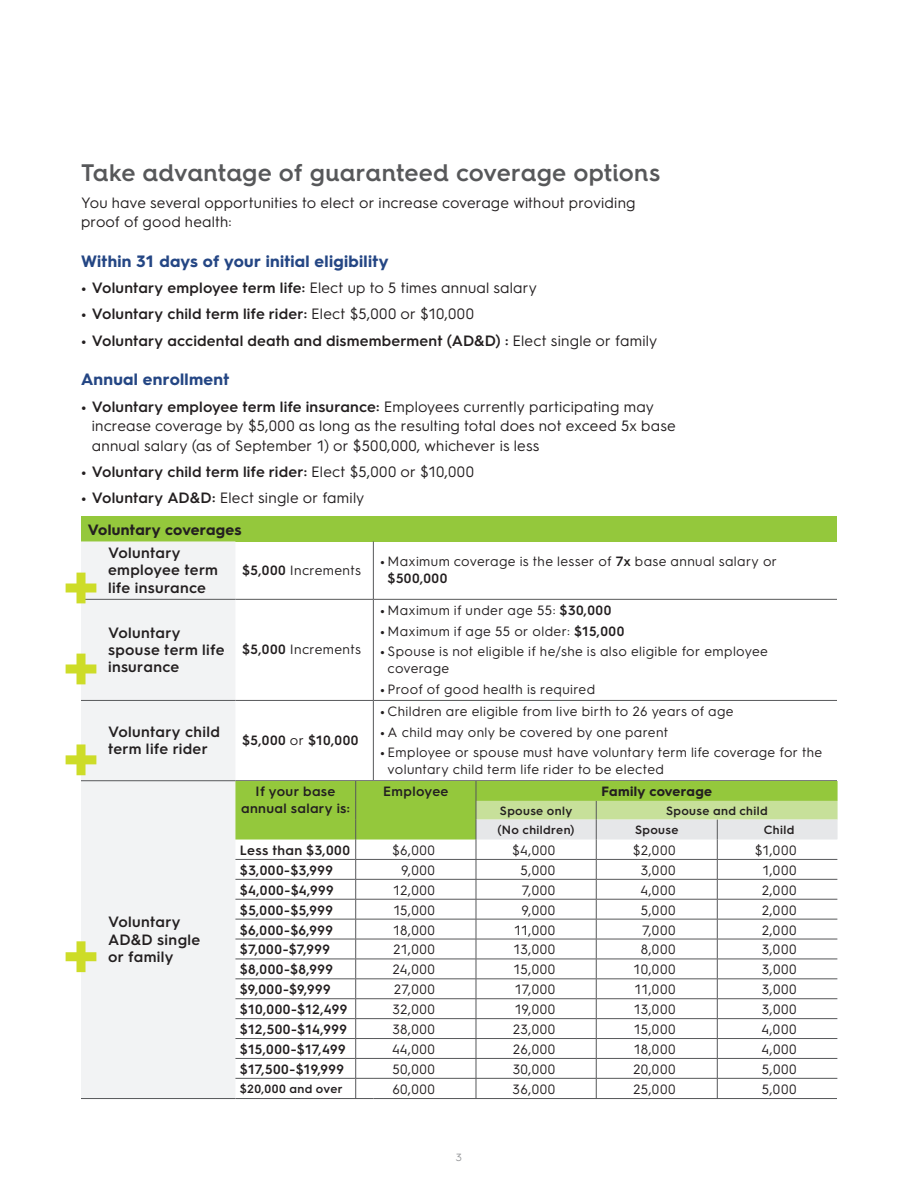
<style>
.page{position:relative;width:918px;height:1188px;background:#fff}
.page>*{position:absolute;margin:0;border:0;box-sizing:border-box;transform-origin:0 0}
.t1{font:600 24px "Hurme Geometric Sans 4";color:#57585a}
.t2{font:700 16.5px "Hurme Geometric Sans 3";letter-spacing:.02em;color:#244684}
.t3{font:15px/19.5px "Hurme Geometric Sans 3";letter-spacing:.01em;color:#231f20}
.t4{font:600 15px/17.2px "Hurme Geometric Sans 3";letter-spacing:.015em;color:#231f20}
.t5{font:700 15px/31.7px "Hurme Geometric Sans 3";letter-spacing:.02em;color:#231f20}
.t6{font:13.5px/16.5px "Hurme Geometric Sans 3";letter-spacing:.03em;color:#231f20}
.t7{font:600 13.5px/16.5px "Hurme Geometric Sans 3";letter-spacing:.03em;color:#231f20;text-align:center}
.t8{font:700 13.5px "Hurme Geometric Sans 3";letter-spacing:.025em;color:#231f20}
.t9{font:600 12px "Hurme Geometric Sans 3";letter-spacing:.03em;color:#231f20}
.t10{font:10.5px "Hurme Geometric Sans 3";color:#939598}
.s1{font-weight:700}
.s2{font-weight:600}
.s3{font-weight:400}
</style>
<div class="page">
<div style="left:81px;top:516px;width:756px;height:25px;background:#94c83c"></div>
<div style="left:81px;top:541px;width:154px;height:557px;background:#f2f3f4"></div>
<hr style="left:81px;top:1098px;width:154px;height:1px;background:#57585a">
<hr style="left:81px;top:599px;width:154px;height:1px;background:#57585a">
<hr style="left:81px;top:700px;width:154px;height:1px;background:#57585a">
<hr style="left:81px;top:780px;width:154px;height:1px;background:#57585a">
<hr style="left:235px;top:1098px;width:138px;height:1px;background:#57585a">
<hr style="left:373px;top:1098px;width:464px;height:1px;background:#57585a">
<hr style="left:235px;top:599px;width:138px;height:1px;background:#57585a">
<hr style="left:235px;top:700px;width:138px;height:1px;background:#57585a">
<hr style="left:235px;top:780px;width:138px;height:1px;background:#57585a">
<hr style="left:373px;top:541px;width:1px;height:58px;background:#57585a">
<hr style="left:373px;top:599px;width:464px;height:1px;background:#57585a">
<hr style="left:373px;top:600px;width:1px;height:100px;background:#57585a">
<hr style="left:373px;top:700px;width:464px;height:1px;background:#57585a">
<hr style="left:373px;top:701px;width:1px;height:79px;background:#57585a">
<hr style="left:373px;top:780px;width:464px;height:1px;background:#57585a">
<svg style="left:235px;top:781px;width:603px;height:317px"></svg>
<hr style="left:235px;top:1078px;width:121px;height:1px;background:#57585a">
<div style="left:77px;top:573px;width:9px;height:30px;background:#cddc28"></div>
<div style="left:66px;top:584px;width:30px;height:8px;background:#cddc28"></div>
<div style="left:77px;top:654px;width:9px;height:30px;background:#cddc28"></div>
<div style="left:66px;top:664px;width:30px;height:9px;background:#cddc28"></div>
<div style="left:77px;top:744px;width:9px;height:31px;background:#cddc28"></div>
<div style="left:66px;top:755px;width:30px;height:9px;background:#cddc28"></div>
<div style="left:77px;top:941px;width:9px;height:31px;background:#cddc28"></div>
<div style="left:66px;top:952px;width:30px;height:9px;background:#cddc28"></div>
<h1 class="t1" style="left:81px;top:156px;width:581px">Take advantage of guaranteed coverage options</h1>
<p class="t3" style="left:81px;top:192px;width:556px">You have several opportunities to elect or increase coverage without providing proof of good health:</p>
<p class="t2" style="left:81px;top:250px;width:309px">Within 31 days of your initial eligibility</p>
<p class="t3" style="left:81px;top:277px;width:458px"><span class="s1">•</span> <span class="s2">Voluntary employee term life:</span> Elect up to 5 times annual salary</p>
<p class="t4" style="left:81px;top:305px;width:394px"><span class="s1">•</span> Voluntary child term life rider: <span class="s3">Elect $5,000 or $10,000</span></p>
<p class="t4" style="left:81px;top:331px;width:578px"><span class="s1">•</span> Voluntary accidental death and dismemberment (AD&amp;D) : <span class="s3">Elect single or family</span></p>
<p class="t2" style="left:81px;top:368px;width:150px">Annual enrollment</p>
<p class="t3" style="left:92px;top:396px;width:585px;text-indent:-11px"><span class="s1">•</span> <span class="s2">Voluntary employee term life insurance:</span> Employees currently participating may increase coverage by $5,000 as long as the resulting total does not exceed 5x base annual salary (as of September 1) or $500,000, whichever is less</p>
<p class="t4" style="left:81px;top:462px;width:394px"><span class="s1">•</span> Voluntary child term life rider: <span class="s3">Elect $5,000 or $10,000</span></p>
<p class="t5" style="left:88px;top:481px;width:278px;text-indent:-7px">• <span class="s2">Voluntary AD&amp;D:</span> <span class="s3">Elect single or family<br></span>Voluntary coverages</p>
<p class="t4" style="left:108px;top:543px;width:112px">Voluntary employee term life insurance</p>
<p class="t6" style="left:242px;top:561px;width:120px"><span class="s2">$5,000</span> Increments</p>
<p class="t6" style="left:388px;top:553px;width:391px;text-indent:-8px"><span class="s1">•</span> Maximum coverage is the lesser of <span class="s2">7x</span> base annual salary or <span class="s2">$500,000</span></p>
<p class="t4" style="left:108px;top:623px;width:118px">Voluntary spouse term life insurance</p>
<p class="t6" style="left:242px;top:640px;width:120px"><span class="s2">$5,000</span> Increments</p>
<p class="t4" style="left:108px;top:722px;width:113px">Voluntary child term life rider</p>
<p class="t7" style="left:242px;top:731px;width:118px">$5,000 <span class="s3">or</span> $10,000</p>
<p class="t6" style="left:380px;top:601px;width:233px"><span class="s1">•</span> Maximum if under age 55: <span class="s2">$30,000</span></p>
<p class="t6" style="left:380px;top:622px;width:246px"><span class="s1">•</span> Maximum if age 55 or older: <span class="s2">$15,000</span></p>
<p class="t6" style="left:388px;top:643px;width:382px;text-indent:-8px"><span class="s1">•</span> Spouse is not eligible if he/she is also eligible for employee coverage</p>
<p class="t6" style="left:380px;top:680px;width:217px"><span class="s1">•</span> Proof of good health is required</p>
<p class="t6" style="left:380px;top:702px;width:355px"><span class="s1">•</span> Children are eligible from live birth to 26 years of age</p>
<p class="t6" style="left:380px;top:723px;width:290px"><span class="s1">•</span> A child may only be covered by one parent</p>
<p class="t6" style="left:388px;top:744px;width:436px;text-indent:-8px"><span class="s1">•</span> Employee or spouse must have voluntary term life coverage for the voluntary child term life rider to be elected</p>
<p class="t4" style="left:108px;top:912px;width:94px">Voluntary<br>AD&amp;D single or family</p>
<p class="t7" style="left:241px;top:783px;width:111px">If your base annual salary is:</p>
<p class="t7" style="left:383px;top:783px;width:67px">Employee</p>
<p class="t8" style="left:601px;top:782px;width:112px">Family coverage</p>
<p class="t9" style="left:500px;top:802px;width:74px">Spouse only</p>
<p class="t9" style="left:666px;top:802px;width:103px">Spouse and child</p>
<p class="t9" style="left:498px;top:821px;width:78px">(No children)</p>
<p class="t9" style="left:635px;top:821px;width:45px">Spouse</p>
<p class="t9" style="left:764px;top:821px;width:32px">Child</p>
<p class="t7" style="left:240px;top:841px;width:112px">Less than $3,000</p>
<p class="t6" style="left:392px;top:841px;width:44px">$6,000</p>
<p class="t6" style="left:512px;top:841px;width:45px">$4,000</p>
<p class="t6" style="left:633px;top:841px;width:44px">$2,000</p>
<p class="t6" style="left:755px;top:841px;width:43px">$1,000</p>
<p class="t7" style="left:240px;top:861px;width:95px">$3,000-$3,999</p>
<p class="t6" style="left:401px;top:861px;width:35px">9,000</p>
<p class="t6" style="left:521px;top:861px;width:36px">5,000</p>
<p class="t6" style="left:641px;top:861px;width:36px">3,000</p>
<p class="t6" style="left:762px;top:861px;width:36px">1,000</p>
<p class="t7" style="left:240px;top:881px;width:95px">$4,000-$4,999</p>
<p class="t6" style="left:393px;top:881px;width:44px">12,000</p>
<p class="t6" style="left:522px;top:881px;width:35px">7,000</p>
<p class="t6" style="left:641px;top:881px;width:37px">4,000</p>
<p class="t6" style="left:762px;top:881px;width:36px">2,000</p>
<p class="t7" style="left:240px;top:901px;width:95px">$5,000-$5,999</p>
<p class="t6" style="left:393px;top:901px;width:44px">15,000</p>
<p class="t6" style="left:521px;top:901px;width:35px">9,000</p>
<p class="t6" style="left:641px;top:901px;width:36px">5,000</p>
<p class="t6" style="left:762px;top:901px;width:36px">2,000</p>
<p class="t7" style="left:240px;top:921px;width:95px">$6,000-$6,999</p>
<p class="t6" style="left:393px;top:921px;width:44px">18,000</p>
<p class="t6" style="left:514px;top:921px;width:43px">11,000</p>
<p class="t6" style="left:642px;top:921px;width:35px">7,000</p>
<p class="t6" style="left:762px;top:921px;width:36px">2,000</p>
<p class="t7" style="left:240px;top:941px;width:92px">$7,000-$7,999</p>
<p class="t6" style="left:393px;top:941px;width:44px">21,000</p>
<p class="t6" style="left:513px;top:941px;width:44px">13,000</p>
<p class="t6" style="left:641px;top:941px;width:36px">8,000</p>
<p class="t6" style="left:762px;top:941px;width:36px">3,000</p>
<p class="t7" style="left:240px;top:960px;width:95px">$8,000-$8,999</p>
<p class="t6" style="left:392px;top:960px;width:44px">24,000</p>
<p class="t6" style="left:513px;top:960px;width:44px">15,000</p>
<p class="t6" style="left:633px;top:960px;width:44px">10,000</p>
<p class="t6" style="left:762px;top:960px;width:36px">3,000</p>
<p class="t7" style="left:240px;top:980px;width:92px">$9,000-$9,999</p>
<p class="t6" style="left:394px;top:980px;width:43px">27,000</p>
<p class="t6" style="left:515px;top:980px;width:42px">17,000</p>
<p class="t6" style="left:634px;top:980px;width:43px">11,000</p>
<p class="t6" style="left:762px;top:980px;width:36px">3,000</p>
<p class="t7" style="left:240px;top:1000px;width:109px">$10,000-$12,499</p>
<p class="t6" style="left:393px;top:1000px;width:44px">32,000</p>
<p class="t6" style="left:514px;top:1000px;width:43px">19,000</p>
<p class="t6" style="left:634px;top:1000px;width:44px">13,000</p>
<p class="t6" style="left:762px;top:1000px;width:36px">3,000</p>
<p class="t7" style="left:240px;top:1020px;width:109px">$12,500-$14,999</p>
<p class="t6" style="left:392px;top:1020px;width:44px">38,000</p>
<p class="t6" style="left:513px;top:1020px;width:44px">23,000</p>
<p class="t6" style="left:634px;top:1020px;width:44px">15,000</p>
<p class="t6" style="left:762px;top:1020px;width:37px">4,000</p>
<p class="t7" style="left:240px;top:1040px;width:107px">$15,000-$17,499</p>
<p class="t6" style="left:392px;top:1040px;width:44px">44,000</p>
<p class="t6" style="left:513px;top:1040px;width:44px">26,000</p>
<p class="t6" style="left:633px;top:1040px;width:44px">18,000</p>
<p class="t6" style="left:762px;top:1040px;width:37px">4,000</p>
<p class="t7" style="left:240px;top:1060px;width:106px">$17,500-$19,999</p>
<p class="t6" style="left:392px;top:1060px;width:44px">50,000</p>
<p class="t6" style="left:513px;top:1060px;width:44px">30,000</p>
<p class="t6" style="left:633px;top:1060px;width:44px">20,000</p>
<p class="t6" style="left:762px;top:1060px;width:36px">5,000</p>
<p class="t9" style="left:240px;top:1080px;width:104px">$20,000 and over</p>
<p class="t6" style="left:392px;top:1080px;width:44px">60,000</p>
<p class="t6" style="left:513px;top:1080px;width:44px">36,000</p>
<p class="t6" style="left:633px;top:1080px;width:44px">25,000</p>
<p class="t6" style="left:762px;top:1080px;width:36px">5,000</p>
<p class="t10" style="left:456px;top:1150px;width:8px">3</p>
</div>
